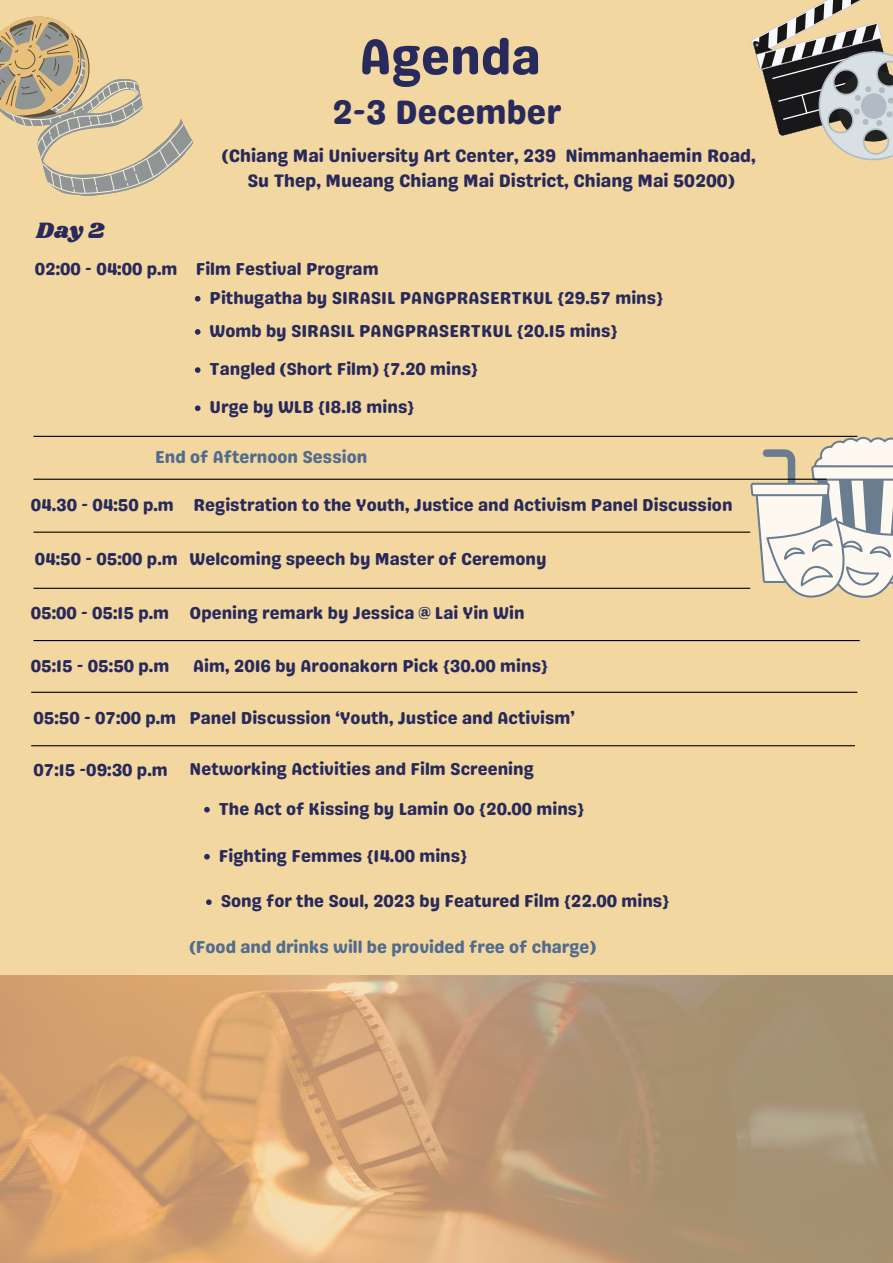
<style>
.page{position:relative;width:893px;height:1263px;background:#f3d7a0}
.page>*{position:absolute;margin:0;border:0;box-sizing:border-box;transform-origin:0 0}
.t1{font:50.25px "Genty Sans";color:#282a5b}
.t2{font:33.75px "Genty Sans";color:#282a5b}
.t3{font:23.1px "Shrikhand";color:#282a5b}
.t4{font:18px "Genty Sans";color:#282a5b}
.t5{font:17.25px "Genty Sans";color:#282a5b}
.t6{font:17.25px "Genty Sans";color:#526c8d}
</style>
<div class="page">
<svg style="left:750px;top:437px;width:143px;height:161px"></svg>
<hr style="left:33px;top:532px;width:717px;height:1px;background:#000">
<svg style="left:750px;top:0;width:143px;height:161px"></svg>
<svg style="left:0;top:16px;width:193px;height:180px"></svg>
<hr style="left:33px;top:640px;width:826px;height:1px;background:#000">
<hr style="left:33px;top:588px;width:717px;height:1px;background:#000">
<hr style="left:31px;top:745px;width:824px;height:1px;background:#000">
<hr style="left:33px;top:436px;width:824px;height:1px;background:#000">
<hr style="left:31px;top:692px;width:826px;height:1px;background:#000">
<hr style="left:33px;top:479px;width:793px;height:1px;background:#000">
<img style="left:0;top:975px;width:893px;height:288px">
<svg style="left:204px;top:807px;width:6px;height:5px"></svg>
<svg style="left:204px;top:854px;width:6px;height:5px"></svg>
<svg style="left:206px;top:899px;width:6px;height:6px"></svg>
<svg style="left:195px;top:367px;width:5px;height:6px"></svg>
<svg style="left:195px;top:296px;width:5px;height:6px"></svg>
<svg style="left:195px;top:329px;width:5px;height:6px"></svg>
<svg style="left:195px;top:405px;width:5px;height:6px"></svg>
<p class="t1" style="left:359px;top:27px;width:183px">Agenda</p>
<p class="t2" style="left:332px;top:92px;width:230px">2-3 December</p>
<p class="t4" style="left:222px;top:145px;width:535px">(Chiang Mai University Art Center, 239 Nimmanhaemin Road,</p>
<p class="t4" style="left:247px;top:170px;width:489px">Su Thep, Mueang Chiang Mai District, Chiang Mai 50200)</p>
<p class="t3" style="left:36px;top:215px;width:70px">Day 2</p>
<p class="t5" style="left:35px;top:258px;width:144px">02:00 - 04:00 p.m</p>
<p class="t5" style="left:196px;top:258px;width:184px">Film Festival Program</p>
<p class="t5" style="left:210px;top:287px;width:455px">Pithugatha by SIRASIL PANGPRASERTKUL {29.57 mins}</p>
<p class="t5" style="left:210px;top:321px;width:409px">Womb by SIRASIL PANGPRASERTKUL {20.15 mins}</p>
<p class="t5" style="left:210px;top:359px;width:270px">Tangled (Short Film) {7.20 mins}</p>
<p class="t5" style="left:210px;top:397px;width:206px">Urge by WLB {18.18 mins}</p>
<p class="t6" style="left:155px;top:447px;width:214px">End of Afternoon Session</p>
<p class="t5" style="left:31px;top:495px;width:145px">04.30 - 04:50 p.m</p>
<p class="t5" style="left:193px;top:495px;width:540px">Registration to the Youth, Justice and Activism Panel Discussion</p>
<p class="t5" style="left:35px;top:549px;width:144px">04:50 - 05:00 p.m</p>
<p class="t5" style="left:189px;top:549px;width:358px">Welcoming speech by Master of Ceremony</p>
<p class="t5" style="left:31px;top:603px;width:140px">05:00 - 05:15 p.m</p>
<p class="t5" style="left:189px;top:603px;width:336px">Opening remark by Jessica @ Lai Yin Win</p>
<p class="t5" style="left:31px;top:655px;width:140px">05:15 - 05:50 p.m</p>
<p class="t5" style="left:193px;top:655px;width:356px">Aim, 2016 by Aroonakorn Pick {30.00 mins}</p>
<p class="t5" style="left:33px;top:708px;width:144px">05:50 - 07:00 p.m</p>
<p class="t5" style="left:189px;top:708px;width:387px">Panel Discussion ‘Youth, Justice and Activism’</p>
<p class="t5" style="left:33px;top:760px;width:136px">07:15 -09:30 p.m</p>
<p class="t5" style="left:189px;top:758px;width:346px">Networking Activities and Film Screening</p>
<p class="t5" style="left:219px;top:798px;width:367px">The Act of Kissing by Lamin Oo {20.00 mins}</p>
<p class="t5" style="left:219px;top:845px;width:250px">Fighting Femmes {14.00 mins}</p>
<p class="t5" style="left:221px;top:891px;width:450px">Song for the Soul, 2023 by Featured Film {22.00 mins}</p>
<p class="t6" style="left:189px;top:936px;width:408px">(Food and drinks will be provided free of charge)</p>
</div>
